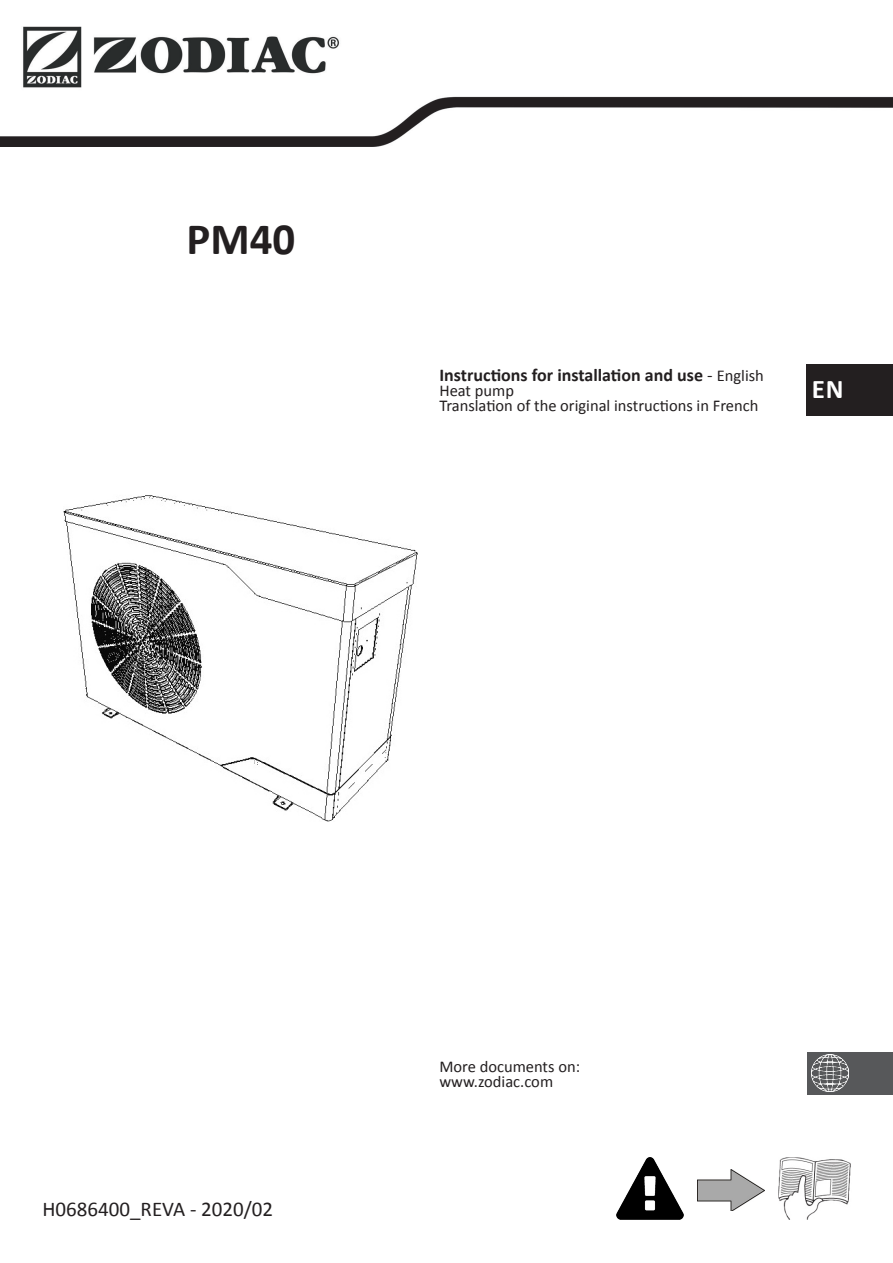
<style>
.page{position:relative;width:893px;height:1263px;background:#fff}
.page>*{position:absolute;margin:0;border:0;box-sizing:border-box;transform-origin:0 0}
.t1{font:700 45px "Calibri";color:#231f20}
.t2{font:700 27px "Calibri";color:#fff}
.t3{font:21px "Calibri";color:#231f20}
.t4{font:700 18px "Calibri";color:#231f20}
.t5{font:16.5px/15px "Calibri";color:#231f20}
.s1{font-weight:400}
.s2{font-weight:400;font-size:16.5px}
</style>
<div class="page">
<div style="left:808px;top:1052px;width:85px;height:43px;background:#57585a"></div>
<img style="left:811px;top:1054px;width:37px;height:37px">
<img style="left:0;top:27px;width:893px;height:119px">
<img style="left:778px;top:1157px;width:73px;height:62px">
<img style="left:697px;top:1169px;width:67px;height:42px">
<img style="left:617px;top:1158px;width:66px;height:62px">
<img style="left:64px;top:495px;width:354px;height:327px">
<div style="left:807px;top:364px;width:86px;height:51px;background:#231f20"></div>
<h1 class="t1" style="left:186px;top:211px;width:110px">PM40</h1>
<p class="t4" style="left:439px;top:364px;width:326px">Instructions for installation and use <span class="s1">-</span> <span class="s2">English</span></p>
<p class="t5" style="left:439px;top:383px;width:320px">Heat pump<br>Translation of the original instructions in French</p>
<h2 class="t2" style="left:812px;top:372px;width:34px">EN</h2>
<p class="t3" style="left:43px;top:1196px;width:232px">H0686400_REVA - 2020/02</p>
<p class="t5" style="left:439px;top:1059px;width:142px">More documents on: www.zodiac.com</p>
</div>
